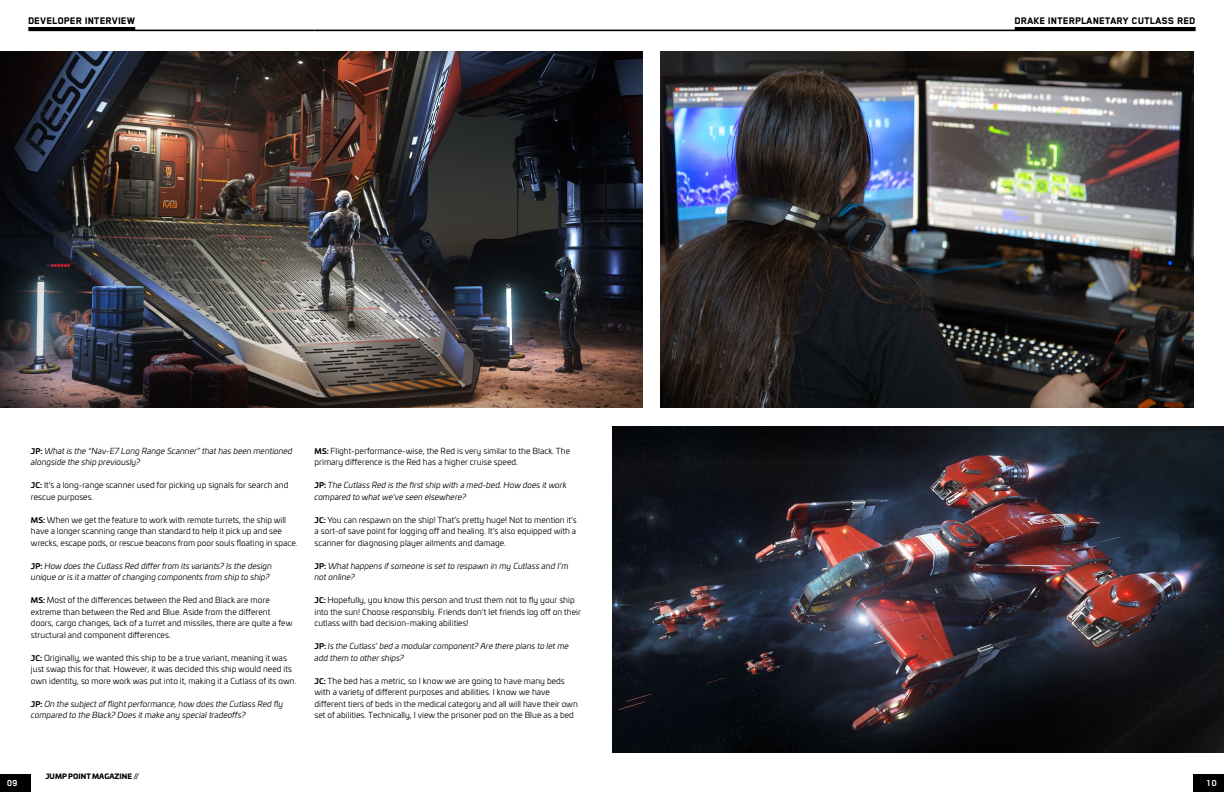
<style>
.page{position:relative;width:1224px;height:792px;background:#fff}
.page>*{position:absolute;margin:0;border:0;box-sizing:border-box;transform-origin:0 0}
.t1{font:800 11px "Blender Pro";letter-spacing:.01em;color:#000}
.t2{font:700 10px "Blender Pro";color:#fff}
.t3{font:8.2px/11.5px "Univia Pro";letter-spacing:.005em;color:#000}
.t4{font:italic 8.2px/11.5px "Univia Pro";letter-spacing:.005em;color:#000}
.t5{font:900 7px "Univia Pro";letter-spacing:.01em;color:#000}
.s1{font-weight:700;font-style:normal;font-size:7.5px}
.s2{font-weight:700;font-size:7.5px}
</style>
<div class="page">
<img style="left:612px;top:426px;width:612px;height:327px">
<img style="left:660px;top:51px;width:534px;height:357px">
<img style="left:0;top:51px;width:642px;height:357px">
<hr style="left:28px;top:30px;width:286px;height:1px;background:#000">
<hr style="left:28px;top:27px;width:107px;height:3px;background:#000">
<hr style="left:314px;top:30px;width:882px;height:1px;background:#000">
<hr style="left:1015px;top:27px;width:181px;height:3px;background:#000">
<div style="left:0;top:774px;width:31px;height:18px;background:#000"></div>
<div style="left:1193px;top:774px;width:31px;height:18px;background:#000"></div>
<h1 class="t1" style="left:28px;top:15px;width:108px">DEVELOPER INTERVIEW</h1>
<h1 class="t1" style="left:1015px;top:15px;width:182px">DRAKE INTERPLANETARY CUTLASS RED</h1>
<p class="t4" style="left:31px;top:444px;width:263px"><span class="s1">JP:</span> What is the “Nav-E7 Long Range Scanner” that has been mentioned alongside the ship previously?</p>
<p class="t3" style="left:31px;top:479px;width:259px"><span class="s2">JC:</span> It’s a long-range scanner used for picking up signals for search and rescue purposes.</p>
<p class="t3" style="left:31px;top:513px;width:268px"><span class="s2">MS:</span> When we get the feature to work with remote turrets, the ship will have a longer scanning range than standard to help it pick up and see wrecks, escape pods, or rescue beacons from poor souls floating in space.</p>
<p class="t4" style="left:31px;top:559px;width:242px"><span class="s1">JP:</span> How does the Cutlass Red differ from its variants? Is the design unique or is it a matter of changing components from ship to ship?</p>
<p class="t3" style="left:31px;top:594px;width:263px"><span class="s2">MS:</span> Most of the differences between the Red and Black are more extreme than between the Red and Blue. Aside from the different doors, cargo changes, lack of a turret and missiles, there are quite a few structural and component differences.</p>
<p class="t3" style="left:31px;top:651px;width:267px"><span class="s2">JC:</span> Originally, we wanted this ship to be a true variant, meaning it was just swap this for that. However, it was decided this ship would need its own identity, so more work was put into it, making it a Cutlass of its own.</p>
<p class="t4" style="left:31px;top:697px;width:254px"><span class="s1">JP:</span> On the subject of flight performance, how does the Cutlass Red fly compared to the Black? Does it make any special tradeoffs?</p>
<p class="t3" style="left:315px;top:444px;width:257px"><span class="s2">MS:</span> Flight-performance-wise, the Red is very similar to the Black. The primary difference is the Red has a higher cruise speed.</p>
<p class="t4" style="left:315px;top:479px;width:254px"><span class="s1">JP:</span> The Cutlass Red is the first ship with a med-bed. How does it work compared to what we’ve seen elsewhere?</p>
<p class="t3" style="left:315px;top:513px;width:264px;text-align:justify"><span class="s2">JC:</span> You can respawn on the ship! That’s pretty huge! Not to mention it’s a sort-of save point for logging off and healing. It’s also equipped with a scanner for diagnosing player ailments and damage.</p>
<p class="t4" style="left:315px;top:559px;width:256px"><span class="s1">JP:</span> What happens if someone is set to respawn in my Cutlass and I’m not online?</p>
<p class="t3" style="left:315px;top:594px;width:268px"><span class="s2">JC:</span> Hopefully, you know this person and trust them not to fly your ship into the sun! Choose responsibly. Friends don’t let friends log off on their cutlass with bad decision-making abilities!</p>
<p class="t4" style="left:315px;top:640px;width:256px"><span class="s1">JP:</span> Is the Cutlass’ bed a modular component? Are there plans to let me add them to other ships?</p>
<p class="t3" style="left:315px;top:674px;width:265px"><span class="s2">JC:</span> The bed has a metric, so I know we are going to have many beds with a variety of different purposes and abilities. I know we have different tiers of beds in the medical category and all will have their own set of abilities. Technically, I view the prisoner pod on the Blue as a bed</p>
<p class="t5" style="left:45px;top:771px;width:95px">JUMP POINT MAGAZINE //</p>
<p class="t2" style="left:7px;top:778px;width:12px">09</p>
<p class="t2" style="left:1206px;top:777px;width:12px">10</p>
</div>
